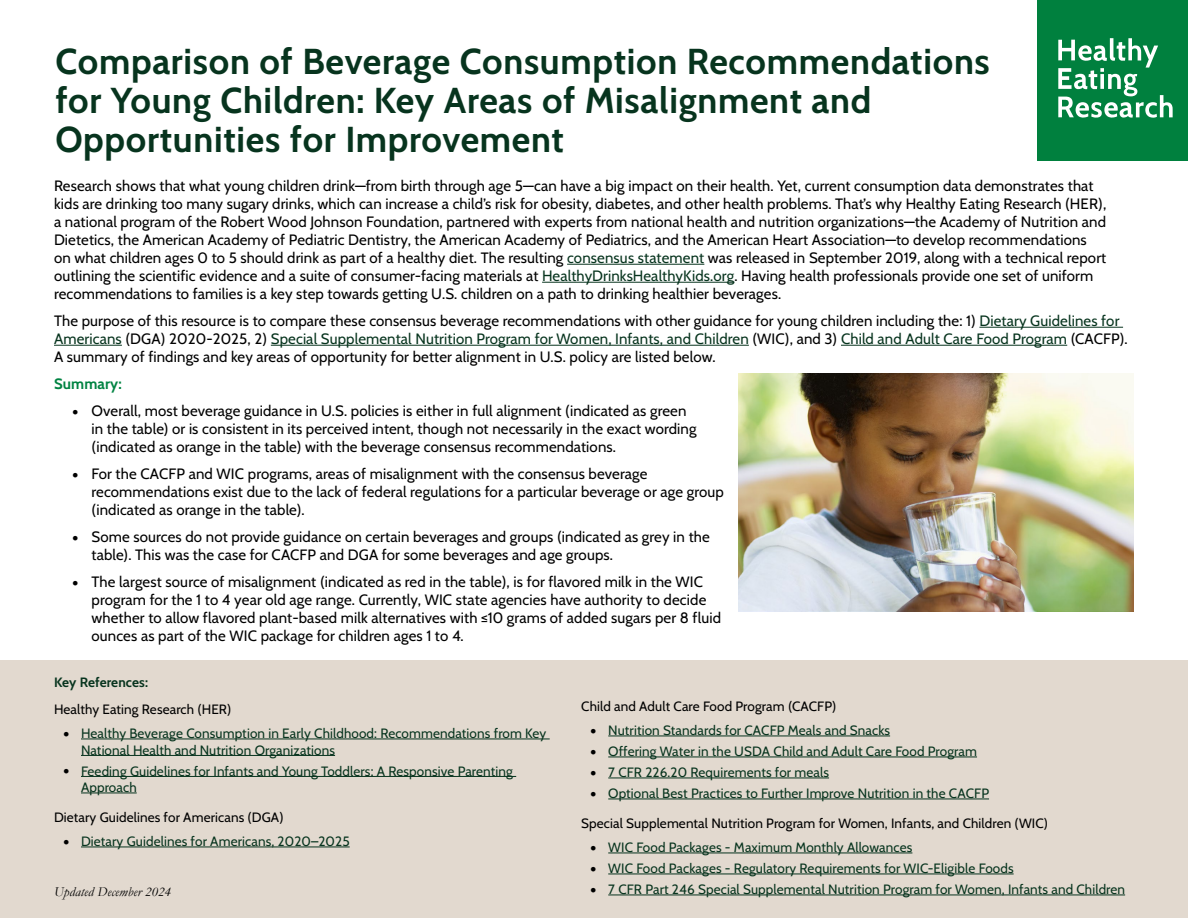
<style>
.page{position:relative;width:1188px;height:918px;background:#fff}
.page>*{position:absolute;margin:0;border:0;box-sizing:border-box;transform-origin:0 0}
.t1{font:700 36px/39px "Cabin";letter-spacing:.02em;color:#07341e}
.t2{font:15px/18px "Cabin";letter-spacing:.01em;color:#000}
.t3{font:700 15px "Cabin";letter-spacing:.01em;color:#008342}
.t4{font:13.5px/16.5px "Cabin";letter-spacing:.01em;color:#07341e}
.t5{font:13.5px "Cabin";letter-spacing:.01em;color:#000}
.t6{font:italic 13.5px "Garamond";letter-spacing:.01em;color:#000}
.t7{font:700 13.5px "Cabin";letter-spacing:.005em;color:#07341e}
.s1{color:#07341e}
.s2{font-size:21px}
.s3{font-size:21px;color:#000}
</style>
<div class="page">
<div style="left:1038px;top:0;width:150px;height:160px;background:#00803e"></div>
<svg style="left:1058px;top:38px;width:115px;height:80px"></svg>
<div style="left:0;top:660px;width:1188px;height:258px;background:#e2d9cf"></div>
<hr style="left:567px;top:264px;width:137px;height:1px;background:#07341e">
<hr style="left:542px;top:282px;width:192px;height:1px;background:#07341e">
<hr style="left:979px;top:327px;width:144px;height:1px;background:#07341e">
<hr style="left:54px;top:345px;width:68px;height:1px;background:#07341e">
<hr style="left:271px;top:345px;width:478px;height:1px;background:#07341e">
<hr style="left:841px;top:345px;width:226px;height:1px;background:#07341e">
<img style="left:738px;top:374px;width:396px;height:238px">
<hr style="left:81px;top:739px;width:469px;height:1px;background:#07341e">
<hr style="left:81px;top:755px;width:254px;height:1px;background:#07341e">
<hr style="left:81px;top:776px;width:435px;height:1px;background:#07341e">
<hr style="left:81px;top:793px;width:56px;height:1px;background:#07341e">
<hr style="left:81px;top:847px;width:269px;height:1px;background:#07341e">
<hr style="left:608px;top:736px;width:282px;height:1px;background:#07341e">
<hr style="left:608px;top:757px;width:369px;height:1px;background:#07341e">
<hr style="left:608px;top:778px;width:221px;height:1px;background:#07341e">
<hr style="left:608px;top:799px;width:381px;height:1px;background:#07341e">
<hr style="left:608px;top:853px;width:304px;height:1px;background:#07341e">
<hr style="left:608px;top:874px;width:406px;height:1px;background:#07341e">
<hr style="left:608px;top:895px;width:517px;height:1px;background:#07341e">
<h1 class="t1" style="left:56px;top:39px;width:936px">Comparison of Beverage Consumption Recommendations for Young Children: Key Areas of Misalignment and<br>Opportunities for Improvement</h1>
<p class="t2" style="left:54px;top:176px;width:1054px">Research shows that what young children drink—from birth through age 5—can have a big impact on their health. Yet, current consumption data demonstrates that kids are drinking too many sugary drinks, which can increase a child’s risk for obesity, diabetes, and other health problems. That’s why Healthy Eating Research (HER), a national program of the Robert Wood Johnson Foundation, partnered with experts from national health and nutrition organizations—the Academy of Nutrition and Dietetics, the American Academy of Pediatric Dentistry, the American Academy of Pediatrics, and the American Heart Association—to develop recommendations on what children ages 0 to 5 should drink as part of a healthy diet. The resulting <span class="s1">consensus statement</span> was released in September 2019, along with a technical report outlining the scientific evidence and a suite of consumer-facing materials at <span class="s1">HealthyDrinksHealthyKids.org</span>. Having health professionals provide one set of uniform recommendations to families is a key step towards getting U.S. children on a path to drinking healthier beverages.</p>
<p class="t2" style="left:54px;top:311px;width:1075px">The purpose of this resource is to compare these consensus beverage recommendations with other guidance for young children including the: 1) <span class="s1">Dietary Guidelines for<br>Americans</span> (DGA) 2020-2025, 2) <span class="s1">Special Supplemental Nutrition Program for Women, Infants, and Children</span> (WIC), and 3) <span class="s1">Child and Adult Care Food Program</span> (CACFP).<br>A summary of findings and key areas of opportunity for better alignment in U.S. policy are listed below.</p>
<p class="t3" style="left:54px;top:372px;width:69px">Summary:</p>
<p class="t2" style="left:92px;top:401px;width:607px;text-indent:-20px"><span class="s2">•</span> Overall, most beverage guidance in U.S. policies is either in full alignment (indicated as green in the table) or is consistent in its perceived intent, though not necessarily in the exact wording (indicated as orange in the table) with the beverage consensus recommendations.</p>
<p class="t2" style="left:92px;top:464px;width:634px;text-indent:-20px"><span class="s2">•</span> For the CACFP and WIC programs, areas of misalignment with the consensus beverage recommendations exist due to the lack of federal regulations for a particular beverage or age group (indicated as orange in the table).</p>
<p class="t2" style="left:92px;top:527px;width:620px;text-indent:-20px"><span class="s2">•</span> Some sources do not provide guidance on certain beverages and groups (indicated as grey in the table). This was the case for CACFP and DGA for some beverages and age groups.</p>
<p class="t2" style="left:92px;top:572px;width:631px;text-indent:-20px"><span class="s2">•</span> The largest source of misalignment (indicated as red in the table), is for flavored milk in the WIC program for the 1 to 4 year old age range. Currently, WIC state agencies have authority to decide whether to allow flavored plant-based milk alternatives with ≤10 grams of added sugars per 8 fluid ounces as part of the WIC package for children ages 1 to 4.</p>
<p class="t7" style="left:54px;top:672px;width:96px">Key References:</p>
<p class="t5" style="left:54px;top:699px;width:179px">Healthy Eating Research (HER)</p>
<p class="t4" style="left:81px;top:724px;width:467px;text-indent:-18px"><span class="s3">•</span> Healthy Beverage Consumption in Early Childhood: Recommendations from Key<br>National Health and Nutrition Organizations</p>
<p class="t4" style="left:81px;top:762px;width:433px;text-indent:-18px"><span class="s3">•</span> Feeding Guidelines for Infants and Young Toddlers: A Responsive Parenting<br>Approach</p>
<p class="t5" style="left:54px;top:807px;width:231px">Dietary Guidelines for Americans (DGA)</p>
<p class="t4" style="left:63px;top:832px;width:288px"><span class="s3">•</span> Dietary Guidelines for Americans, 2020–2025</p>
<p class="t6" style="left:54px;top:882px;width:119px">Updated December 2024</p>
<p class="t5" style="left:581px;top:696px;width:257px">Child and Adult Care Food Program (CACFP)</p>
<p class="t4" style="left:590px;top:721px;width:301px"><span class="s3">•</span> Nutrition Standards for CACFP Meals and Snacks</p>
<p class="t4" style="left:590px;top:742px;width:388px"><span class="s3">•</span> Offering Water in the USDA Child and Adult Care Food Program</p>
<p class="t4" style="left:590px;top:763px;width:240px"><span class="s3">•</span> 7 CFR 226.20 Requirements for meals</p>
<p class="t4" style="left:590px;top:784px;width:400px"><span class="s3">•</span> Optional Best Practices to Further Improve Nutrition in the CACFP</p>
<p class="t5" style="left:581px;top:813px;width:468px">Special Supplemental Nutrition Program for Women, Infants, and Children (WIC)</p>
<p class="t4" style="left:590px;top:838px;width:324px"><span class="s3">•</span> WIC Food Packages - Maximum Monthly Allowances</p>
<p class="t4" style="left:590px;top:859px;width:425px"><span class="s3">•</span> WIC Food Packages - Regulatory Requirements for WIC-Eligible Foods</p>
<p class="t4" style="left:590px;top:880px;width:536px"><span class="s3">•</span> 7 CFR Part 246 Special Supplemental Nutrition Program for Women, Infants and Children</p>
</div>
